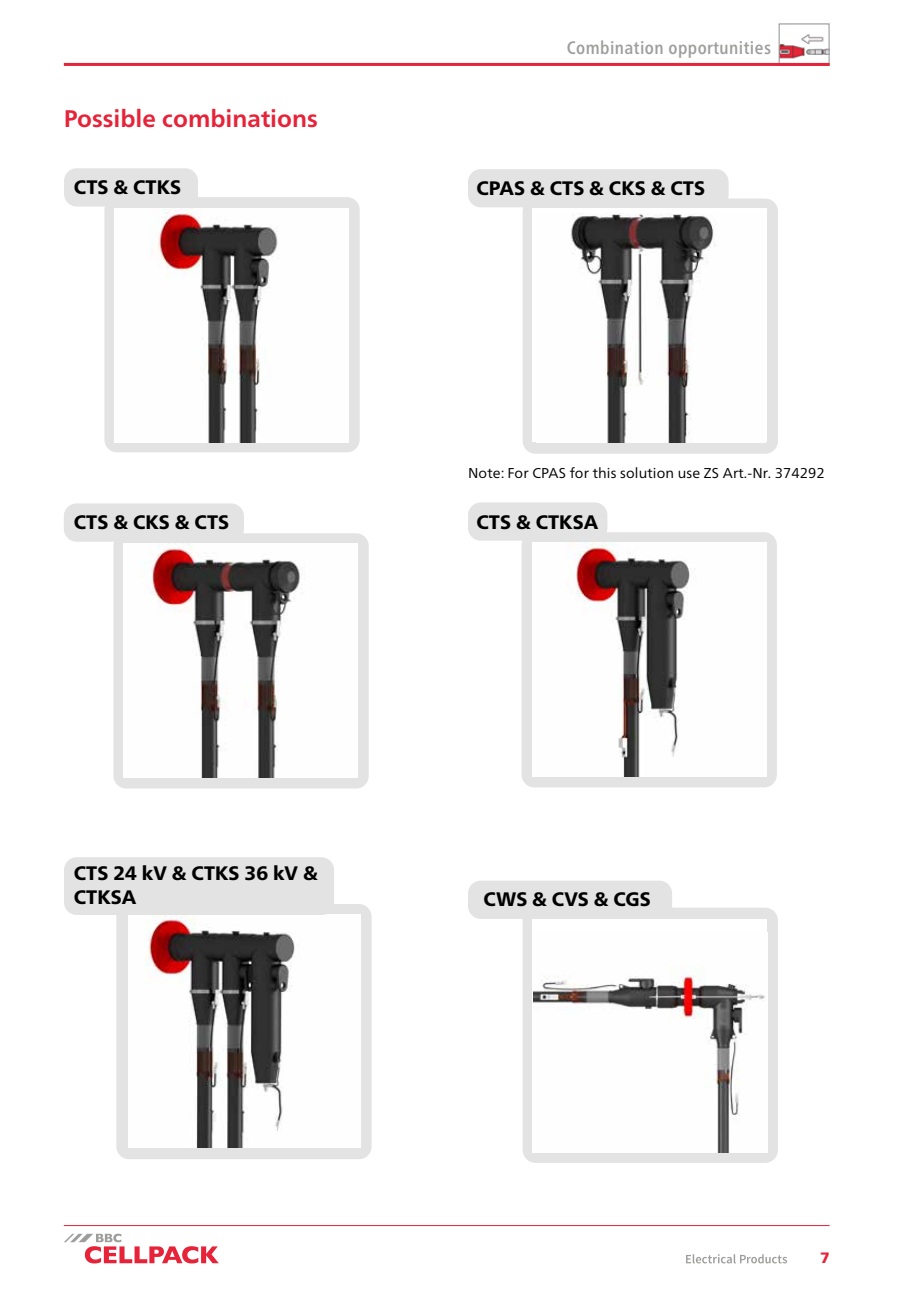
<style>
.page{position:relative;width:919px;height:1289px;background:#fff}
.page>*{position:absolute;margin:0;border:0;box-sizing:border-box;transform-origin:0 0}
.t1{font:700 24px "Frutiger Neue LTW1 G";color:#e62338}
.t2{font:800 19.5px/23.4px "Frutiger Neue LTW1 G";color:#000}
.t3{font:500 condensed 18px "Frutiger Neue LTW1 G";letter-spacing:.025em;color:#9d9d9c}
.t4{font:900 15px "Frutiger Neue LTW1 G";color:#e62338}
.t5{font:14.25px "Frutiger Neue LTW1 G";letter-spacing:.01em;color:#000}
</style>
<div class="page">
<img style="left:780px;top:34px;width:47px;height:29px">
<div style="left:778px;top:23px;width:51px;height:43px;border:1px solid #9d9d9c"></div>
<svg style="left:64px;top:1233px;width:155px;height:30px"></svg>
<svg style="left:686px;top:1254px;width:101px;height:9px"></svg>
<hr style="left:64px;top:1225px;width:765px;height:1px;background:#e62338">
<hr style="left:64px;top:63px;width:765px;height:3px;background:#e62338">
<div style="left:104px;top:197px;width:255px;height:255px;background:#e3e3e3;border-radius:13px"></div>
<div style="left:522px;top:198px;width:255px;height:256px;background:#e3e3e3;border-radius:13px"></div>
<div style="left:113px;top:533px;width:256px;height:255px;background:#e3e3e3;border-radius:13px"></div>
<div style="left:521px;top:532px;width:255px;height:255px;background:#e3e3e3;border-radius:13px"></div>
<div style="left:116px;top:904px;width:255px;height:255px;background:#e3e3e3;border-radius:13px"></div>
<div style="left:522px;top:907px;width:255px;height:255px;background:#e3e3e3;border-radius:13px"></div>
<img style="left:123px;top:544px;width:234px;height:233px">
<img style="left:532px;top:542px;width:234px;height:234px">
<img style="left:128px;top:915px;width:233px;height:232px">
<div style="left:532px;top:918px;width:234px;height:234px;background:#fff"></div>
<div style="left:532px;top:208px;width:234px;height:234px;background:#fff"></div>
<img style="left:571px;top:213px;width:144px;height:229px">
<img style="left:115px;top:208px;width:234px;height:234px">
<img style="left:533px;top:932px;width:234px;height:220px">
<div style="left:64px;top:168px;width:134px;height:38px;background:#e3e3e3;border-radius:13px"></div>
<div style="left:468px;top:169px;width:260px;height:38px;background:#e3e3e3;border-radius:13px"></div>
<div style="left:468px;top:502px;width:139px;height:38px;background:#e3e3e3;border-radius:13px"></div>
<div style="left:64px;top:503px;width:180px;height:38px;background:#e3e3e3;border-radius:13px"></div>
<div style="left:64px;top:857px;width:270px;height:58px;background:#e3e3e3;border-radius:13px"></div>
<div style="left:468px;top:880px;width:204px;height:38px;background:#e3e3e3;border-radius:13px"></div>
<p class="t1" style="left:64px;top:101px;width:255px">Possible combinations</p>
<p class="t3" style="left:567px;top:34px;width:205px">Combination opportunities</p>
<p class="t2" style="left:74px;top:174px;width:109px">CTS &amp; CTKS</p>
<p class="t2" style="left:476px;top:175px;width:230px">CPAS &amp; CTS &amp; CKS &amp; CTS</p>
<p class="t5" style="left:468px;top:462px;width:358px">Note: For CPAS for this solution use ZS Art.-Nr. 374292</p>
<p class="t2" style="left:74px;top:509px;width:157px">CTS &amp; CKS &amp; CTS</p>
<p class="t2" style="left:476px;top:509px;width:123px">CTS &amp; CTKSA</p>
<p class="t2" style="left:74px;top:860px;width:245px">CTS 24 kV &amp; CTKS 36 kV &amp;<br>CTKSA</p>
<p class="t2" style="left:483px;top:886px;width:169px">CWS &amp; CVS &amp; CGS</p>
<p class="t4" style="left:820px;top:1246px;width:11px">7</p>
</div>
